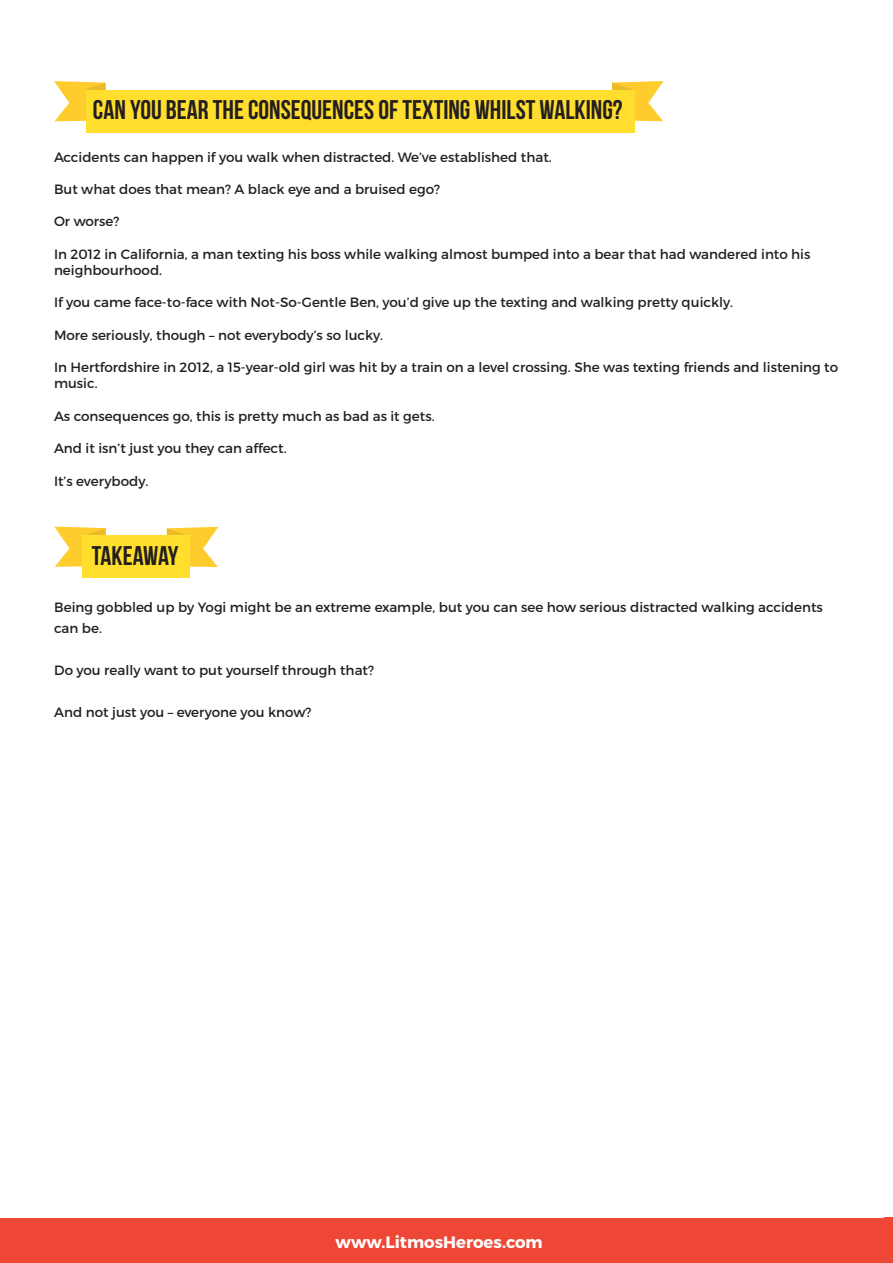
<style>
.page{position:relative;width:893px;height:1263px;background:#fff}
.page>*{position:absolute;margin:0;border:0;box-sizing:border-box;transform-origin:0 0}
.t1{font:700 27px "Bebas Neue";color:#231f20}
.t2{font:700 16.5px "Montserrat";color:#fff}
.t3{font:13.5px/16.2px "Montserrat";color:#231f20}
</style>
<div class="page">
<div style="left:0;top:1218px;width:893px;height:45px;background:#ee4735"></div>
<svg style="left:54px;top:81px;width:52px;height:40px"></svg>
<svg style="left:612px;top:81px;width:52px;height:40px"></svg>
<div style="left:87px;top:90px;width:547px;height:42px;background:#ffde2e"></div>
<svg style="left:54px;top:527px;width:52px;height:40px"></svg>
<svg style="left:167px;top:527px;width:51px;height:40px"></svg>
<div style="left:82px;top:535px;width:107px;height:43px;background:#ffde2e"></div>
<p class="t1" style="left:93px;top:95px;width:531px">CAN YOU BEAR THE CONSEQUENCES OF TEXTING WHILST WALKING?</p>
<p class="t3" style="left:54px;top:149px;width:499px">Accidents can happen if you walk when distracted. We’ve established that.</p>
<p class="t3" style="left:54px;top:181px;width:388px">But what does that mean? A black eye and a bruised ego?</p>
<p class="t3" style="left:54px;top:213px;width:67px">Or worse?</p>
<p class="t3" style="left:54px;top:246px;width:758px">In 2012 in California, a man texting his boss while walking almost bumped into a bear that had wandered into his neighbourhood.</p>
<p class="t3" style="left:54px;top:294px;width:681px">If you came face-to-face with Not-So-Gentle Ben, you’d give up the texting and walking pretty quickly.</p>
<p class="t3" style="left:54px;top:327px;width:331px">More seriously, though – not everybody’s so lucky.</p>
<p class="t3" style="left:54px;top:359px;width:786px">In Hertfordshire in 2012, a 15-year-old girl was hit by a train on a level crossing. She was texting friends and listening to music.</p>
<p class="t3" style="left:54px;top:408px;width:382px">As consequences go, this is pretty much as bad as it gets.</p>
<p class="t3" style="left:54px;top:440px;width:234px">And it isn’t just you they can affect.</p>
<p class="t3" style="left:54px;top:473px;width:96px">It’s everybody.</p>
<p class="t1" style="left:92px;top:540px;width:88px">TAKEAWAY</p>
<p class="t3" style="left:54px;top:596px;width:770px;line-height:21px">Being gobbled up by Yogi might be an extreme example, but you can see how serious distracted walking accidents can be.</p>
<p class="t3" style="left:54px;top:662px;width:321px">Do you really want to put yourself through that?</p>
<p class="t3" style="left:54px;top:704px;width:259px">And not just you – everyone you know?</p>
<p class="t2" style="left:336px;top:1232px;width:209px">www.LitmosHeroes.com</p>
</div>
